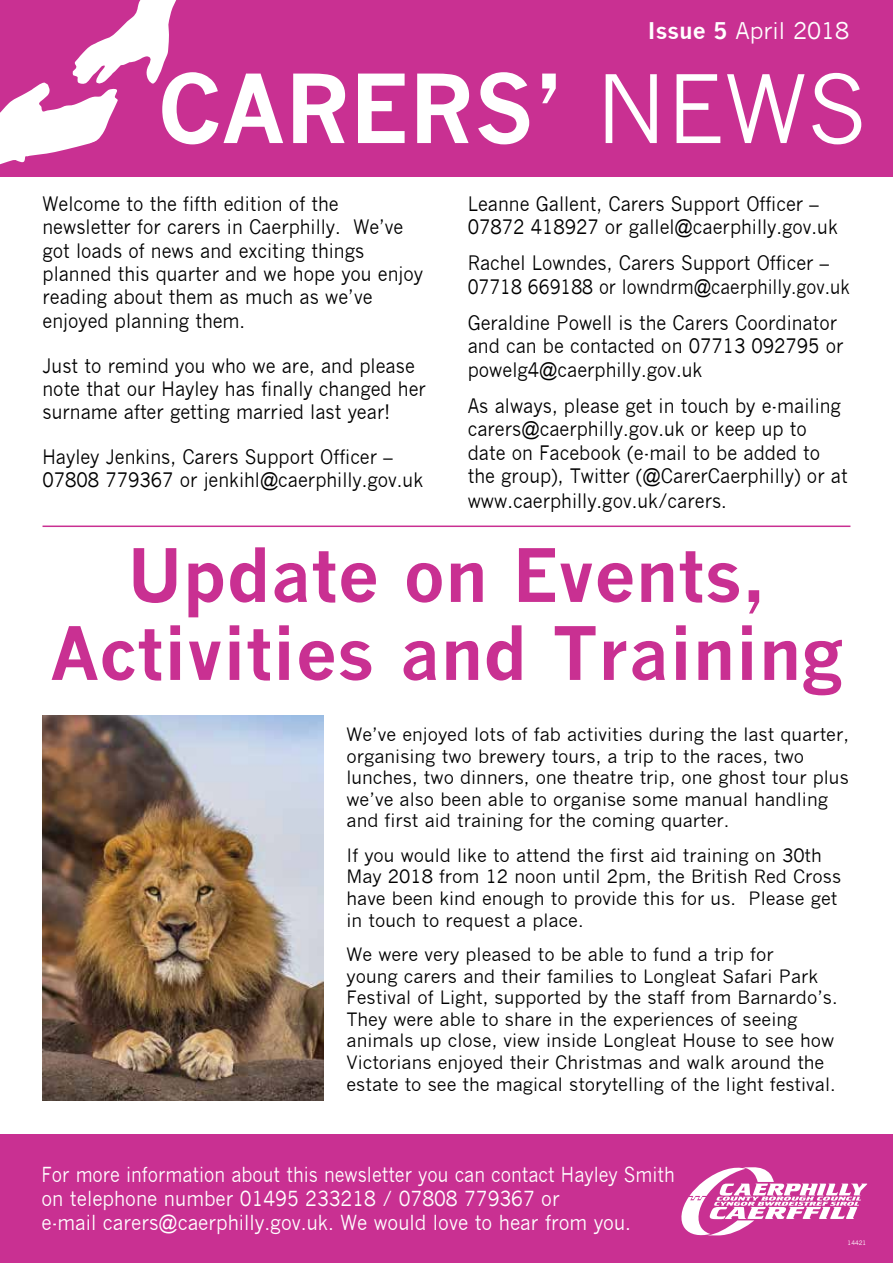
<style>
.page{position:relative;width:893px;height:1263px;background:#fff}
.page>*{position:absolute;margin:0;border:0;box-sizing:border-box;transform-origin:0 0}
.t1{font:700 93px "News Gothic";color:#fff}
.t2{font:700 72px/78px "News Gothic";color:#c93092;text-align:center}
.t3{font:22.5px "News Gothic";color:#fff}
.t4{font:20.25px/24.3px "News Gothic";color:#fff;scale:.89 1}
.t5{font:19.5px/23.4px "News Gothic";color:#000;scale:.93 1}
.t6{font:18px/21.6px "News Gothic";color:#000}
.t7{font:6px "News Gothic";color:#fff}
.s1{font-weight:700}
.s2{font-weight:400}
</style>
<div class="page">
<div style="left:0;top:0;width:893px;height:176px;background:#c93092"></div>
<svg style="left:0;top:0;width:177px;height:165px"></svg>
<div style="left:0;top:1134px;width:893px;height:129px;background:#c93092"></div>
<svg style="left:681px;top:1167px;width:186px;height:69px"></svg>
<img style="left:43px;top:715px;width:280px;height:385px">
<hr style="left:43px;top:525px;width:807px;height:2px;background:#c93092">
<p class="t3" style="left:648px;top:18px;width:203px"><span class="s1">Issue 5</span> April 2018</p>
<h1 class="t1" style="left:158px;top:52px;width:711px">CARERS’ <span class="s2">NEWS</span></h1>
<p class="t5" style="left:43px;top:192px;width:411px">Welcome to the fifth edition of the newsletter for carers in Caerphilly. We’ve got loads of news and exciting things planned this quarter and we hope you enjoy reading about them as much as we’ve enjoyed planning them.</p>
<p class="t5" style="left:43px;top:354px;width:414px">Just to remind you who we are, and please note that our Hayley has finally changed her surname after getting married last year!</p>
<p class="t5" style="left:43px;top:445px;width:411px">Hayley Jenkins, Carers Support Officer –<br>07808 779367 or jenkihl@caerphilly.gov.uk</p>
<p class="t5" style="left:468px;top:192px;width:399px">Leanne Gallent, Carers Support Officer –<br>07872 418927 or gallel@caerphilly.gov.uk</p>
<p class="t5" style="left:468px;top:252px;width:412px">Rachel Lowndes, Carers Support Officer –<br>07718 669188 or lowndrm@caerphilly.gov.uk</p>
<p class="t5" style="left:468px;top:311px;width:406px">Geraldine Powell is the Carers Coordinator and can be contacted on 07713 092795 or powelg4@caerphilly.gov.uk</p>
<p class="t5" style="left:468px;top:394px;width:410px">As always, please get in touch by e-mailing carers@caerphilly.gov.uk or keep up to date on Facebook (e-mail to be added to the group), Twitter (@CarerCaerphilly) or at</p>
<p class="t5" style="left:468px;top:490px;width:280px">www.caerphilly.gov.uk/carers.</p>
<h2 class="t2" style="left:50px;top:535px;width:794px">Update on Events,<br>Activities and Training</h2>
<p class="t6" style="left:346px;top:724px;width:504px">We’ve enjoyed lots of fab activities during the last quarter, organising two brewery tours, a trip to the races, two lunches, two dinners, one theatre trip, one ghost tour plus we’ve also been able to organise some manual handling and first aid training for the coming quarter.</p>
<p class="t6" style="left:346px;top:844px;width:496px">If you would like to attend the first aid training on 30th May 2018 from 12 noon until 2pm, the British Red Cross have been kind enough to provide this for us. Please get in touch to request a place.</p>
<p class="t6" style="left:346px;top:944px;width:493px">We were very pleased to be able to fund a trip for<br>young carers and their families to Longleat Safari Park Festival of Light, supported by the staff from Barnardo’s.<br>They were able to share in the experiences of seeing animals up close, view inside Longleat House to see how Victorians enjoyed their Christmas and walk around the estate to see the magical storytelling of the light festival.</p>
<p class="t4" style="left:42px;top:1162px;width:713px">For more information about this newsletter you can contact Hayley Smith on telephone number 01495 233218 / 07808 779367 or<br>e-mail carers@caerphilly.gov.uk. We would love to hear from you.</p>
<p class="t7" style="left:848px;top:1240px;width:20px">14421</p>
</div>
